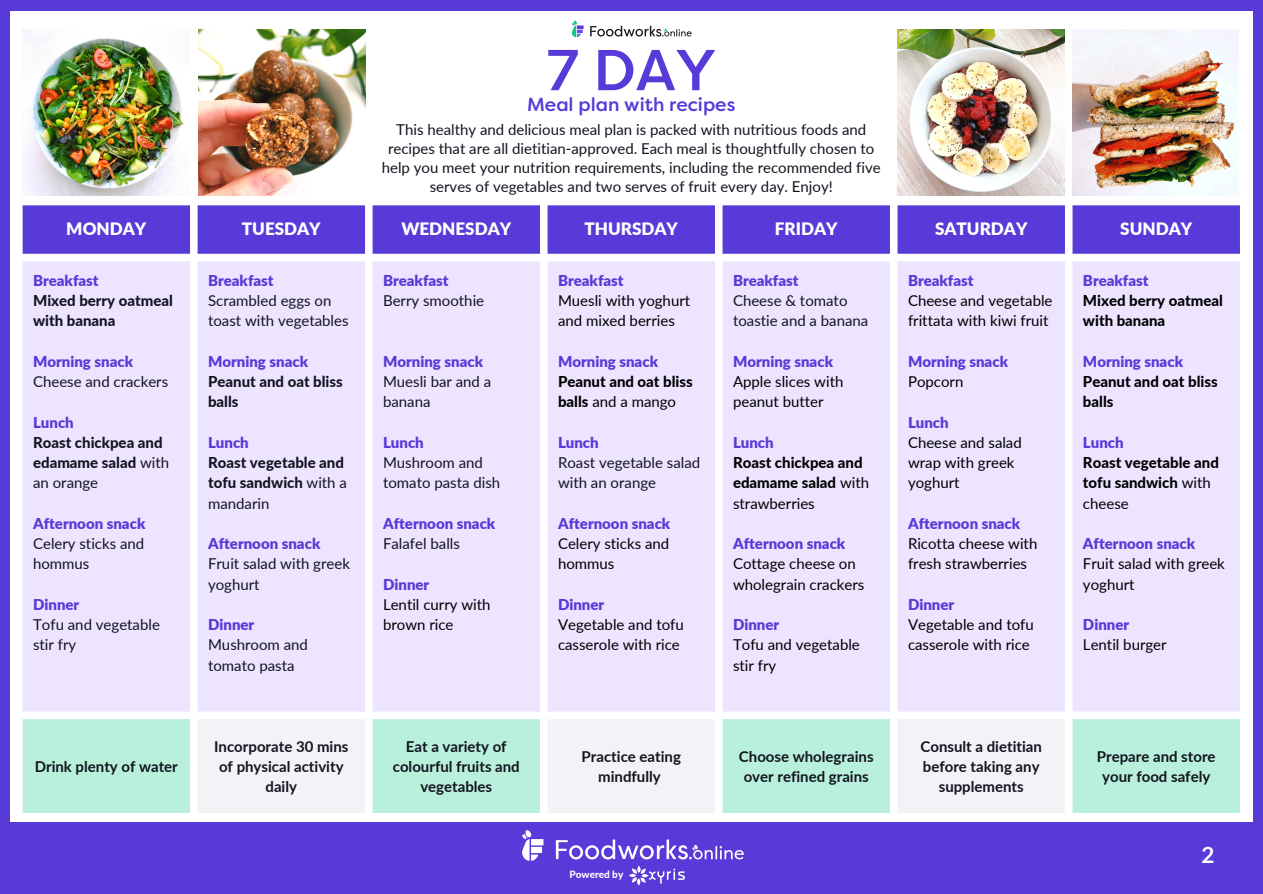
<style>
.page{position:relative;width:1263px;height:894px;background:#fff}
.page>*{position:absolute;margin:0;border:0;box-sizing:border-box;transform-origin:0 0}
.t1{font:500 57.45px "Filson Pro";color:#583ad8}
.t2{font:700 22.5px "Lato";color:#fff}
.t3{font:500 18.9px "Filson Pro";color:#583ad8}
.t4{font:900 17.1px "Lato";color:#fff}
.t5{font:15px/20.2px "Lato";color:#131420}
.t6{font:15px/20.2px "Lato";color:#000}
.t7{font:900 15px "Lato";color:#583ad8}
.t8{font:700 15px/20.2px "Lato";color:#131420;text-align:center}
.t9{font:800 15px/20.2px "Lato";color:#000}
.t10{font:800 15px/20.2px "Lato";color:#131420}
.t11{font:800 10.05px "Lato";color:#fff}
.s1{font-weight:400}
</style>
<div class="page">
<div style="left:0;top:822px;width:1263px;height:71px;background:#583ad8"></div>
<img style="left:522px;top:830px;width:222px;height:31px">
<svg style="left:629px;top:865px;width:56px;height:20px"></svg>
<svg style="left:23px;top:205px;width:1217px;height:49px;background:#6043d9"></svg>
<div style="left:23px;top:261px;width:1217px;height:450px;background:#ede4ff"></div>
<div style="left:23px;top:719px;width:1217px;height:93px;background:#b8f0db"></div>
<svg style="left:198px;top:719px;width:867px;height:93px;fill:#f2f2f7"></svg>
<img style="left:23px;top:29px;width:165px;height:167px">
<img style="left:199px;top:29px;width:166px;height:167px">
<img style="left:898px;top:29px;width:166px;height:167px">
<img style="left:1072px;top:29px;width:167px;height:167px">
<div style="left:0;top:0;width:1263px;height:10px;background:#583ad8"></div>
<div style="left:0;top:0;width:9px;height:893px;background:#583ad8"></div>
<div style="left:1253px;top:0;width:10px;height:893px;background:#583ad8"></div>
<img style="left:572px;top:20px;width:120px;height:18px">
<h1 class="t1" style="left:547px;top:37px;width:171px">7 DAY</h1>
<p class="t3" style="left:527px;top:93px;width:210px">Meal plan with recipes</p>
<p class="t5" style="left:382px;top:119px;width:500px;line-height:19px;text-align:center">This healthy and delicious meal plan is packed with nutritious foods and recipes that are all dietitian-approved. Each meal is thoughtfully chosen to help you meet your nutrition requirements, including the recommended five serves of vegetables and two serves of fruit every day. Enjoy!</p>
<p class="t4" style="left:66px;top:218px;width:82px">MONDAY</p>
<p class="t4" style="left:242px;top:218px;width:80px">TUESDAY</p>
<p class="t4" style="left:401px;top:218px;width:111px">WEDNESDAY</p>
<p class="t4" style="left:584px;top:218px;width:95px">THURSDAY</p>
<p class="t4" style="left:775px;top:218px;width:64px">FRIDAY</p>
<p class="t4" style="left:935px;top:218px;width:94px">SATURDAY</p>
<p class="t4" style="left:1120px;top:218px;width:73px">SUNDAY</p>
<p class="t7" style="left:33px;top:271px;width:67px">Breakfast</p>
<p class="t10" style="left:33px;top:290px;width:141px">Mixed berry oatmeal with banana</p>
<p class="t7" style="left:33px;top:352px;width:102px">Morning snack</p>
<p class="t5" style="left:33px;top:371px;width:137px">Cheese and crackers</p>
<p class="t7" style="left:33px;top:412px;width:42px">Lunch</p>
<p class="t10" style="left:33px;top:431px;width:138px">Roast chickpea and edamame salad <span class="s1">with an orange</span></p>
<p class="t7" style="left:33px;top:514px;width:114px">Afternoon snack</p>
<p class="t5" style="left:33px;top:533px;width:113px">Celery sticks and hommus</p>
<p class="t7" style="left:33px;top:595px;width:48px">Dinner</p>
<p class="t5" style="left:33px;top:614px;width:128px">Tofu and vegetable stir fry</p>
<p class="t7" style="left:208px;top:271px;width:67px">Breakfast</p>
<p class="t5" style="left:208px;top:290px;width:142px">Scrambled eggs on toast with vegetables</p>
<p class="t7" style="left:208px;top:352px;width:102px">Morning snack</p>
<p class="t10" style="left:208px;top:371px;width:136px">Peanut and oat bliss balls</p>
<p class="t7" style="left:208px;top:433px;width:42px">Lunch</p>
<p class="t10" style="left:208px;top:452px;width:140px">Roast vegetable and tofu sandwich <span class="s1">with a mandarin</span></p>
<p class="t7" style="left:208px;top:534px;width:114px">Afternoon snack</p>
<p class="t5" style="left:208px;top:553px;width:143px">Fruit salad with greek yoghurt</p>
<p class="t7" style="left:208px;top:615px;width:48px">Dinner</p>
<p class="t5" style="left:208px;top:634px;width:101px">Mushroom and tomato pasta</p>
<p class="t7" style="left:383px;top:271px;width:67px">Breakfast</p>
<p class="t5" style="left:383px;top:290px;width:103px">Berry smoothie</p>
<p class="t7" style="left:558px;top:271px;width:67px">Breakfast</p>
<p class="t6" style="left:558px;top:290px;width:134px">Muesli with yoghurt and mixed berries</p>
<p class="t7" style="left:558px;top:352px;width:102px">Morning snack</p>
<p class="t9" style="left:558px;top:371px;width:136px">Peanut and oat bliss balls <span class="s1">and a mango</span></p>
<p class="t7" style="left:558px;top:433px;width:42px">Lunch</p>
<p class="t5" style="left:558px;top:452px;width:144px">Roast vegetable salad with an orange</p>
<p class="t7" style="left:558px;top:514px;width:114px">Afternoon snack</p>
<p class="t6" style="left:558px;top:533px;width:113px">Celery sticks and hommus</p>
<p class="t7" style="left:558px;top:595px;width:48px">Dinner</p>
<p class="t6" style="left:558px;top:614px;width:127px">Vegetable and tofu casserole with rice</p>
<p class="t7" style="left:733px;top:271px;width:67px">Breakfast</p>
<p class="t5" style="left:733px;top:290px;width:137px">Cheese &amp; tomato toastie and a banana</p>
<p class="t7" style="left:733px;top:352px;width:102px">Morning snack</p>
<p class="t6" style="left:733px;top:371px;width:112px">Apple slices with peanut butter</p>
<p class="t7" style="left:733px;top:433px;width:42px">Lunch</p>
<p class="t9" style="left:733px;top:452px;width:138px">Roast chickpea and edamame salad <span class="s1">with strawberries</span></p>
<p class="t7" style="left:733px;top:534px;width:114px">Afternoon snack</p>
<p class="t6" style="left:733px;top:553px;width:133px">Cottage cheese on wholegrain crackers</p>
<p class="t7" style="left:733px;top:615px;width:48px">Dinner</p>
<p class="t6" style="left:733px;top:634px;width:128px">Tofu and vegetable stir fry</p>
<p class="t7" style="left:908px;top:271px;width:67px">Breakfast</p>
<p class="t6" style="left:908px;top:290px;width:146px">Cheese and vegetable frittata with kiwi fruit</p>
<p class="t7" style="left:908px;top:352px;width:102px">Morning snack</p>
<p class="t6" style="left:908px;top:371px;width:57px">Popcorn</p>
<p class="t7" style="left:908px;top:412px;width:42px">Lunch</p>
<p class="t6" style="left:908px;top:431px;width:115px">Cheese and salad wrap with greek yoghurt</p>
<p class="t7" style="left:908px;top:514px;width:114px">Afternoon snack</p>
<p class="t6" style="left:908px;top:533px;width:131px">Ricotta cheese with fresh strawberries</p>
<p class="t7" style="left:908px;top:595px;width:48px">Dinner</p>
<p class="t6" style="left:908px;top:614px;width:127px">Vegetable and tofu casserole with rice</p>
<p class="t7" style="left:1083px;top:271px;width:67px">Breakfast</p>
<p class="t9" style="left:1083px;top:290px;width:141px">Mixed berry oatmeal with banana</p>
<p class="t7" style="left:1083px;top:352px;width:102px">Morning snack</p>
<p class="t9" style="left:1083px;top:371px;width:136px">Peanut and oat bliss balls</p>
<p class="t7" style="left:1083px;top:433px;width:42px">Lunch</p>
<p class="t9" style="left:1083px;top:452px;width:137px">Roast vegetable and tofu sandwich <span class="s1">with cheese</span></p>
<p class="t7" style="left:1083px;top:534px;width:114px">Afternoon snack</p>
<p class="t6" style="left:1083px;top:553px;width:143px">Fruit salad with greek yoghurt</p>
<p class="t7" style="left:1083px;top:615px;width:48px">Dinner</p>
<p class="t6" style="left:1083px;top:634px;width:85px">Lentil burger</p>
<p class="t7" style="left:383px;top:352px;width:102px">Morning snack</p>
<p class="t5" style="left:383px;top:371px;width:110px">Muesli bar and a banana</p>
<p class="t7" style="left:383px;top:433px;width:42px">Lunch</p>
<p class="t5" style="left:383px;top:452px;width:119px">Mushroom and tomato pasta dish</p>
<p class="t7" style="left:383px;top:514px;width:114px">Afternoon snack</p>
<p class="t5" style="left:383px;top:533px;width:78px">Falafel balls</p>
<p class="t7" style="left:383px;top:574px;width:48px">Dinner</p>
<p class="t6" style="left:383px;top:593px;width:109px">Lentil curry with brown rice</p>
<p class="t8" style="left:35px;top:755px;width:145px">Drink plenty of water</p>
<p class="t8" style="left:214px;top:735px;width:136px">Incorporate 30 mins of physical activity daily</p>
<p class="t8" style="left:393px;top:735px;width:129px">Eat a variety of colourful fruits and vegetables</p>
<p class="t8" style="left:582px;top:745px;width:101px">Practice eating mindfully</p>
<p class="t8" style="left:739px;top:745px;width:136px">Choose wholegrains over refined grains</p>
<p class="t8" style="left:920px;top:735px;width:123px">Consult a dietitian before taking any supplements</p>
<p class="t8" style="left:1097px;top:745px;width:120px">Prepare and store your food safely</p>
<p class="t11" style="left:569px;top:868px;width:55px">Powered by</p>
<h2 class="t2" style="left:1201px;top:840px;width:15px">2</h2>
</div>
